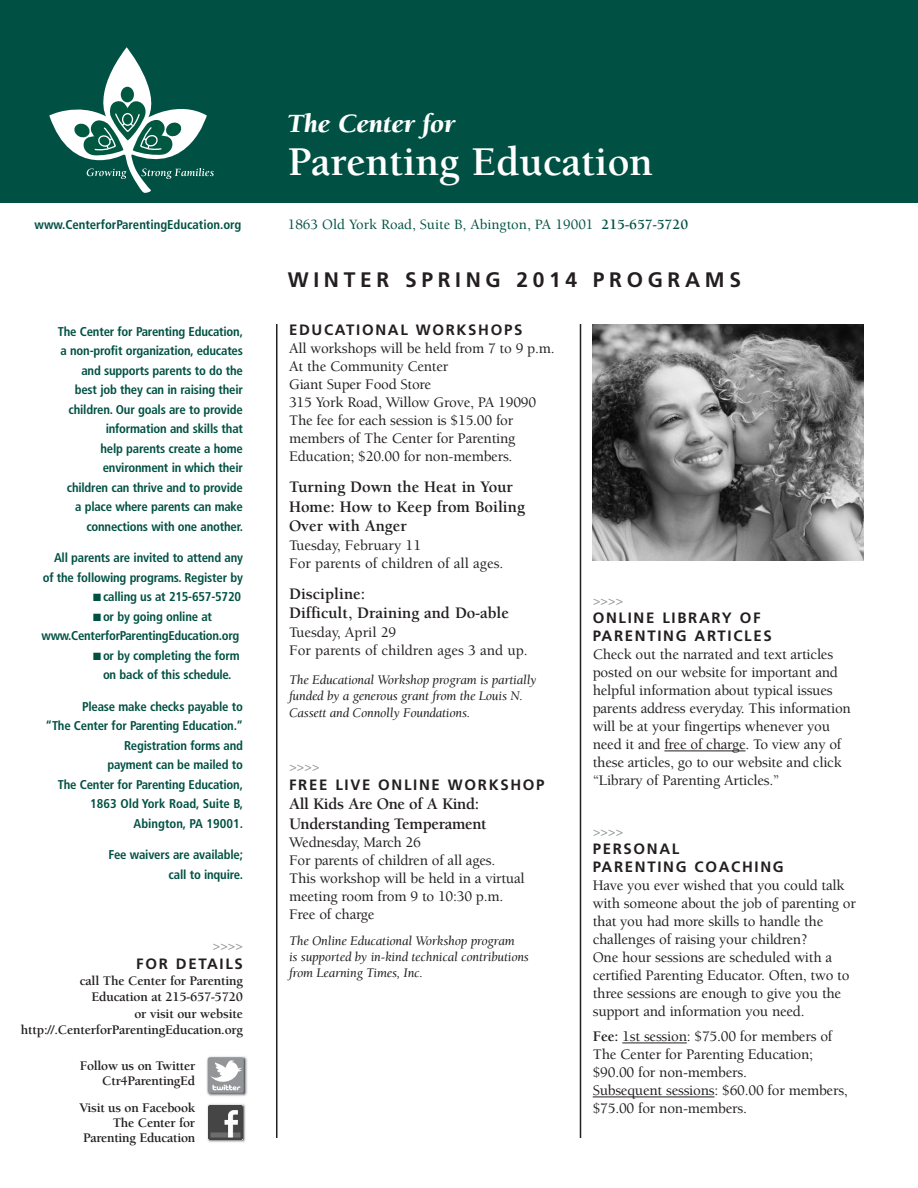
<style>
.page{position:relative;width:918px;height:1188px;background:#fff}
.page>*{position:absolute;margin:0;border:0;box-sizing:border-box;transform-origin:0 0}
.t1{font:700 42px "Berkeley";color:#fff}
.t2{font:italic 900 27px "Berkeley";color:#fff}
.t3{font:700 21px "Frutiger";letter-spacing:.22em;color:#231f20}
.t4{font:700 16.5px/19.8px "Berkeley";color:#231f20}
.t5{font:700 16.5px/19.8px "Berkeley";letter-spacing:-.02em;color:#231f20}
.t6{font:500 15px/18px "Berkeley";letter-spacing:-.015em;color:#231f20}
.t7{font:700 15px/18px "Frutiger";letter-spacing:.11em;color:#231f20}
.t8{font:500 15px "Berkeley";color:#939598}
.t9{font:500 14.7px "Berkeley";color:#005143}
.t10{font:italic 13.5px/16.8px "Berkeley";letter-spacing:-.015em;color:#231f20}
.t11{font:700 13.5px/16.2px "Berkeley";letter-spacing:-.015em;color:#231f20;text-align:right}
.t12{font:700 condensed 12.75px/19.5px "Frutiger";letter-spacing:-.015em;color:#005143;text-align:right}
.s1{font-weight:700}
</style>
<div class="page">
<div style="left:0;top:0;width:918px;height:202px;background:#005143"></div>
<svg style="left:49px;top:47px;width:165px;height:146px"></svg>
<hr style="left:664px;top:751px;width:82px;height:1px;background:#231f20">
<hr style="left:622px;top:1043px;width:65px;height:1px;background:#231f20">
<hr style="left:593px;top:1097px;width:121px;height:1px;background:#231f20">
<hr style="left:276px;top:324px;width:1px;height:814px;background:#231f20">
<hr style="left:580px;top:324px;width:1px;height:814px;background:#231f20">
<img style="left:592px;top:324px;width:272px;height:236px">
<img style="left:207px;top:1104px;width:39px;height:39px">
<img style="left:208px;top:1105px;width:35px;height:35px">
<img style="left:206px;top:1056px;width:42px;height:40px">
<div style="left:208px;top:1057px;width:36px;height:36px;background:#939598;border-radius:2px"></div>
<svg style="left:211px;top:1060px;width:31px;height:22px"></svg>
<img style="left:213px;top:1084px;width:28px;height:7px">
<p class="t12" style="left:35px;top:216px;width:208px">www.CenterforParentingEducation.org</p>
<p class="t12" style="left:58px;top:323px;width:187px">The Center for Parenting Education, a non-profit organization, educates and supports parents to do the best job they can in raising their children. Our goals are to provide information and skills that<br>help parents create a home environment in which their<br>children can thrive and to provide a place where parents can make connections with one another.</p>
<p class="t12" style="left:43px;top:549px;width:202px">All parents are invited to attend any of the following programs. Register by</p>
<p class="t12" style="left:93px;top:588px;width:150px">■ calling us at 215-657-5720</p>
<p class="t12" style="left:42px;top:608px;width:199px;text-align:left;text-indent:51px">■ or by going online at www.CenterforParentingEducation.org</p>
<p class="t12" style="left:93px;top:647px;width:148px;text-align:center">■ or by completing the form on back of this schedule.</p>
<p class="t12" style="left:46px;top:698px;width:199px">Please make checks payable to<br>“The Center for Parenting Education.”<br>Registration forms and<br>payment can be mailed to<br>The Center for Parenting Education,<br>1863 Old York Road, Suite B,<br>Abington, PA 19001.</p>
<p class="t12" style="left:109px;top:846px;width:136px">Fee waivers are available; call to inquire.</p>
<p class="t8" style="left:213px;top:940px;width:32px">&gt;&gt;&gt;&gt;</p>
<p class="t7" style="left:136px;top:956px;width:108px">FOR DETAILS</p>
<p class="t11" style="left:21px;top:974px;width:224px">call The Center for Parenting<br>Education at 215-657-5720<br>or visit our website http://.CenterforParentingEducation.org</p>
<p class="t11" style="left:80px;top:1059px;width:117px;line-height:15px">Follow us on Twitter<br>Ctr4ParentingEd</p>
<p class="t11" style="left:79px;top:1101px;width:117px;line-height:15px">Visit us on Facebook<br>The Center for<br>Parenting Education</p>
<h2 class="t2" style="left:288px;top:113px;width:168px">The Center for</h2>
<h1 class="t1" style="left:288px;top:146px;width:367px">Parenting Education</h1>
<p class="t9" style="left:288px;top:218px;width:402px">1863 Old York Road, Suite B, Abington, PA 19001 <span class="s1">215-657-5720</span></p>
<h3 class="t3" style="left:288px;top:272px;width:455px">WINTER SPRING 2014 PROGRAMS</h3>
<p class="t7" style="left:289px;top:322px;width:235px">EDUCATIONAL WORKSHOPS</p>
<p class="t6" style="left:289px;top:341px;width:267px">All workshops will be held from 7 to 9 p.m.<br>At the Community Center<br>Giant Super Food Store<br>315 York Road, Willow Grove, PA 19090<br>The fee for each session is $15.00 for members of The Center for Parenting Education; $20.00 for non-members.</p>
<p class="t4" style="left:289px;top:478px;width:237px">Turning Down the Heat in Your<br>Home: How to Keep from Boiling<br>Over with Anger</p>
<p class="t6" style="left:289px;top:538px;width:216px">Tuesday, February 11<br>For parents of children of all ages.</p>
<p class="t4" style="left:289px;top:585px;width:221px">Discipline:<br>Difficult, Draining and Do-able</p>
<p class="t6" style="left:289px;top:625px;width:240px">Tuesday, April 29<br>For parents of children ages 3 and up.</p>
<p class="t10" style="left:289px;top:672px;width:249px">The Educational Workshop program is partially funded by a generous grant from the Louis N.<br>Cassett and Connolly Foundations.</p>
<p class="t8" style="left:593px;top:594px;width:32px">&gt;&gt;&gt;&gt;</p>
<p class="t7" style="left:593px;top:610px;width:181px">ONLINE LIBRARY OF<br>PARENTING ARTICLES</p>
<p class="t6" style="left:593px;top:647px;width:260px">Check out the narrated and text articles posted on our website for important and helpful information about typical issues parents address everyday. This information will be at your fingertips whenever you need it and free of charge. To view any of these articles, go to our website and click “Library of Parenting Articles.”</p>
<p class="t8" style="left:289px;top:760px;width:32px">&gt;&gt;&gt;&gt;</p>
<p class="t7" style="left:289px;top:777px;width:257px">FREE LIVE ONLINE WORKSHOP</p>
<p class="t5" style="left:289px;top:795px;width:199px">All Kids Are One of A Kind:<br>Understanding Temperament</p>
<p class="t6" style="left:289px;top:835px;width:237px">Wednesday, March 26<br>For parents of children of all ages.<br>This workshop will be held in a virtual meeting room from 9 to 10:30 p.m.<br>Free of charge</p>
<p class="t10" style="left:289px;top:933px;width:241px;line-height:16.2px">The Online Educational Workshop program<br>is supported by in-kind technical contributions from Learning Times, Inc.</p>
<p class="t8" style="left:593px;top:825px;width:32px">&gt;&gt;&gt;&gt;</p>
<p class="t7" style="left:593px;top:841px;width:192px">PERSONAL<br>PARENTING COACHING</p>
<p class="t6" style="left:593px;top:878px;width:265px">Have you ever wished that you could talk with someone about the job of parenting or that you had more skills to handle the challenges of raising your children?<br>One hour sessions are scheduled with a certified Parenting Educator. Often, two to three sessions are enough to give you the support and information you need.</p>
<p class="t6" style="left:593px;top:1029px;width:257px"><span class="s1">Fee:</span> 1st session: $75.00 for members of The Center for Parenting Education; $90.00 for non-members.<br>Subsequent sessions: $60.00 for members, $75.00 for non-members.</p>
</div>
